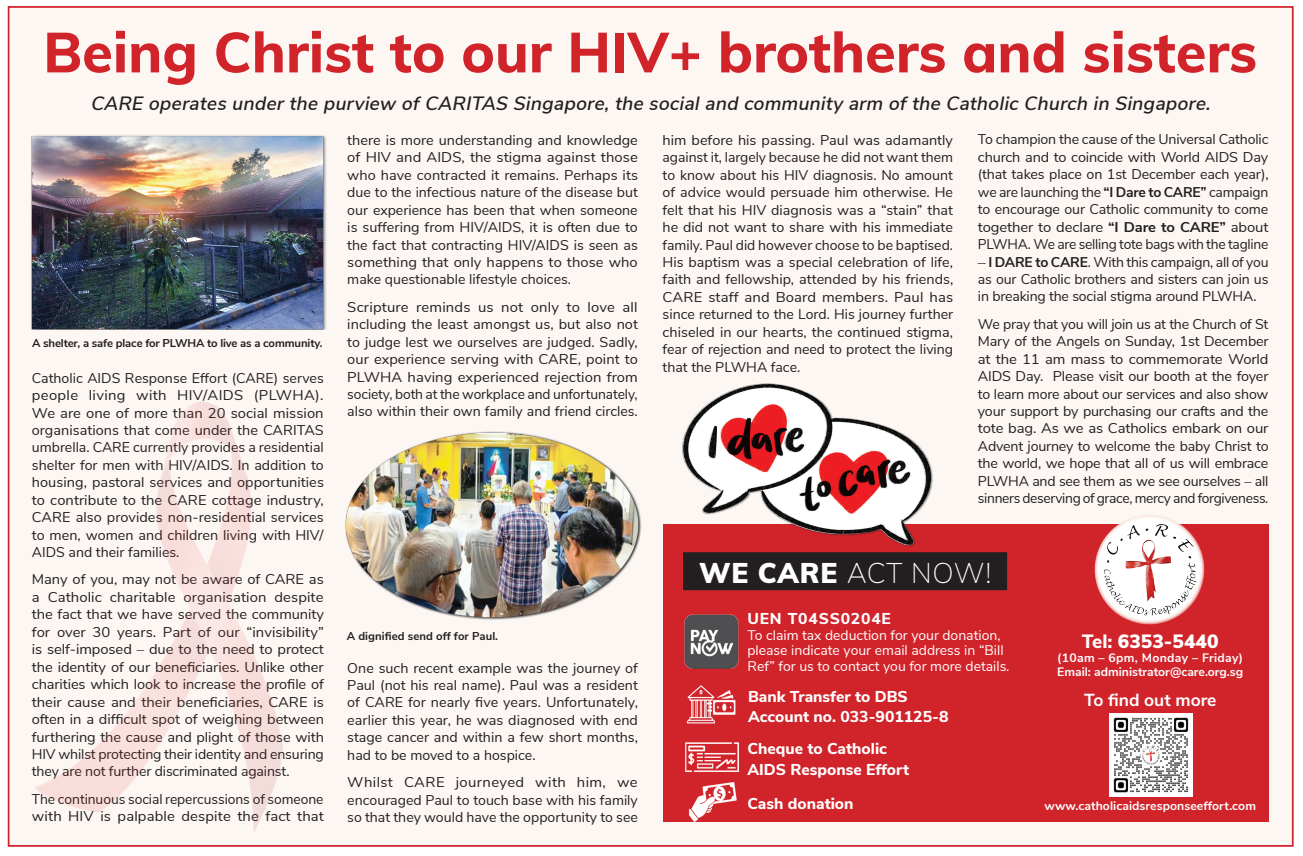
<style>
.page{position:relative;width:1303px;height:856px;background:#fff}
.page>*{position:absolute;margin:0;border:0;box-sizing:border-box;transform-origin:0 0}
.t1{font:800 55.82px "Muli";color:#d1232a}
.t2{font:200 27.82px "Muli";letter-spacing:.015em;color:#fff}
.t3{font:italic 600 19.25px "Nunito Sans";color:#231f20}
.t4{font:900 19.25px "Nunito Sans";color:#fff}
.t5{font:700 17.5px "Nunito Sans";color:#fff}
.t6{font:800 15.75px/21px "Nunito Sans";color:#fff}
.t7{font:800 15.75px "Nunito Sans";letter-spacing:.05em;color:#fff}
.t8{font:14.17px/17.5px "Nunito Sans";color:#231f20;text-align:justify}
.t9{font:14.17px/17.5px "Nunito Sans";color:#231f20;text-align:justify;scale:1.04 1}
.t10{font:14.17px/17.5px "Nunito Sans";color:#231f20;text-align:justify;scale:1.05 1}
.t11{font:14.17px/17.5px "Nunito Sans";color:#231f20;text-align:justify;scale:1.14 1}
.t12{font:14px/15.8px "Nunito Sans";color:#fff}
.t13{font:700 12.25px/14px "Nunito Sans";letter-spacing:.005em;color:#fff}
.t14{font:700 11.38px "Nunito Sans";letter-spacing:-.01em;color:#231f20}
.s1{font-weight:700}
.s2{font-weight:900}
.s3{font-weight:800}
</style>
<div class="page">
<div style="left:9px;top:7px;width:1283px;height:839px;background:#fdf7f4"></div>
<img style="left:35px;top:402px;width:248px;height:430px">
<img style="left:345px;top:431px;width:296px;height:189px">
<img style="left:31px;top:135px;width:295px;height:195px">
<div style="left:662px;top:524px;width:606px;height:298px;background:#d1232a"></div>
<img style="left:684px;top:614px;width:55px;height:55px">
<img style="left:686px;top:685px;width:50px;height:39px">
<img style="left:685px;top:742px;width:54px;height:30px">
<img style="left:688px;top:782px;width:49px;height:40px">
<div style="left:683px;top:553px;width:323px;height:36px;background:#231f20"></div>
<div style="left:683px;top:552px;width:323px;height:38px;border:1px solid #231f20"></div>
<img style="left:1094px;top:518px;width:111px;height:101px">
<img style="left:1109px;top:713px;width:83px;height:83px">
<img style="left:682px;top:383px;width:255px;height:170px">
<hr style="left:1302px;top:0;width:1px;height:846px;background:#939598">
<h1 class="t1" style="left:43px;top:11px;width:1215px">Being Christ to our HIV+ brothers and sisters</h1>
<h3 class="t3" style="left:90px;top:89px;width:1125px">CARE operates underthe purview ofCARITAS Singapore,the socialand community arm ofthe Catholic Church in Singapore.</h3>
<p class="t14" style="left:32px;top:335px;width:292px">A shelter, a safe place for PLWHA to live as a community.</p>
<p class="t8" style="left:32px;top:368px;width:293px">Catholic AIDS Response Effort (CARE) serves people living with HIV/AIDS (PLWHA).<br>We are one of more than 20 social mission organisations that come under the CARITAS umbrella. CARE currently provides a residential shelter for men with HIV/AIDS. In addition to housing, pastoral services and opportunities to contribute to the CARE cottage industry, CARE also provides non-residential services to men, women and children living with HIV/ AIDS and their families.</p>
<p class="t9" style="left:32px;top:570px;width:282px">Many of you, may not be aware of CARE as a Catholic charitable organisation despite the fact that we have served the community for over 30 years. Part of our “invisibility” is self-imposed – due to the need to protect the identity of our beneficiaries. Unlike other charities which look to increase the profile of their cause and their beneficiaries, CARE is often in a difficult spot of weighing between furthering the cause and plight of those with HIV whilst protecting their identity and ensuring they are not further discriminated against.</p>
<p class="t8" style="left:32px;top:789px;width:293px">The continuous social repercussions of someone with HIV is palpable despite the fact that</p>
<p class="t8" style="left:347px;top:130px;width:292px">there is more understanding and knowledge of HIV and AIDS, the stigma against those who have contracted it remains. Perhaps its due to the infectious nature of the disease but our experience has been that when someone is suffering from HIV/AIDS, it is often due to the fact that contracting HIV/AIDS is seen as something that only happens to those who make questionable lifestyle choices.</p>
<p class="t10" style="left:347px;top:297px;width:278px">Scripture reminds us not only to love all including the least amongst us, but also not to judge lest we ourselves are judged. Sadly, our experience serving with CARE, point to PLWHA having experienced rejection from society, both at the workplace and unfortunately, also within their own family and friend circles.</p>
<p class="t14" style="left:347px;top:627px;width:153px">A dignified send off for Paul.</p>
<p class="t8" style="left:347px;top:658px;width:292px">One such recent example was the journey of Paul (not his real name). Paul was a resident of CARE for nearly five years. Unfortunately, earlier this year, he was diagnosed with end stage cancer and within a few short months, had to be moved to a hospice.</p>
<p class="t10" style="left:347px;top:772px;width:278px">Whilst CARE journeyed with him, we encouraged Paul to touch base with his family so that they would have the opportunity to see</p>
<p class="t8" style="left:662px;top:130px;width:292px">him before his passing. Paul was adamantly against it, largely because he did not want them to know about his HIV diagnosis. No amount of advice would persuade him otherwise. He felt that his HIV diagnosis was a “stain” that he did not want to share with his immediate family. Paul did however choose to be baptised.<br>His baptism was a special celebration of life, faith and fellowship, attended by his friends, CARE staff and Board members. Paul has since returned to the Lord. His journey further chiseled in our hearts, the continued stigma, fear of rejection and need to protect the living that the PLWHA face.</p>
<p class="t8" style="left:977px;top:130px;width:292px">To champion the cause of the Universal Catholic church and to coincide with World AIDS Day (that takes place on 1st December each year), we are launching the <span class="s1">“I Dare to CARE”</span> campaign to encourage our Catholic community to come together to declare <span class="s1">“I Dare to CARE”</span> about PLWHA. We are selling tote bags with the tagline</p>
<p class="t11" style="left:977px;top:252px;width:256px">– <span class="s1">I DARE to CARE</span>. With this campaign, all of you as our Catholic brothers and sisters can join us in breaking the social stigma around PLWHA.</p>
<p class="t8" style="left:977px;top:314px;width:292px">We pray that you will join us at the Church of St Mary of the Angels on Sunday, 1st December at the 11 am mass to commemorate World AIDS Day. Please visit our booth at the foyer to learn more about our services and also show your support by purchasing our crafts and the tote bag. As we as Catholics embark on our Advent journey to welcome the baby Christ to the world, we hope that all of us will embrace PLWHA and see them as we see ourselves – all sinners deserving of grace, mercy and forgiveness.</p>
<h2 class="t2" style="left:699px;top:552px;width:293px"><span class="s2">WE CARE</span> ACT NOW!</h2>
<p class="t7" style="left:747px;top:607px;width:145px">UEN T04SS0204E</p>
<p class="t12" style="left:747px;top:626px;width:263px">To claim tax deduction for your donation, please indicate your email address in “Bill<br>Ref” for us to contact you for more details.</p>
<p class="t6" style="left:748px;top:684px;width:202px">Bank Transfer to DBS<br>Account no. 033-901125-8</p>
<p class="t6" style="left:747px;top:737px;width:163px">Cheque to Catholic<br>AIDS Response Effort</p>
<p class="t6" style="left:747px;top:792px;width:108px">Cash donation</p>
<h3 class="t4" style="left:1081px;top:627px;width:138px"><span class="s3">Tel:</span> 6353-5440</h3>
<p class="t13" style="left:1057px;top:649px;width:187px">(10am – 6pm, Monday – Friday)<br>Email: administrator@care.org.sg</p>
<p class="t5" style="left:1084px;top:686px;width:134px">To find out more</p>
<p class="t13" style="left:1044px;top:798px;width:213px">www.catholicaidsresponseeffort.com</p>
</div>
